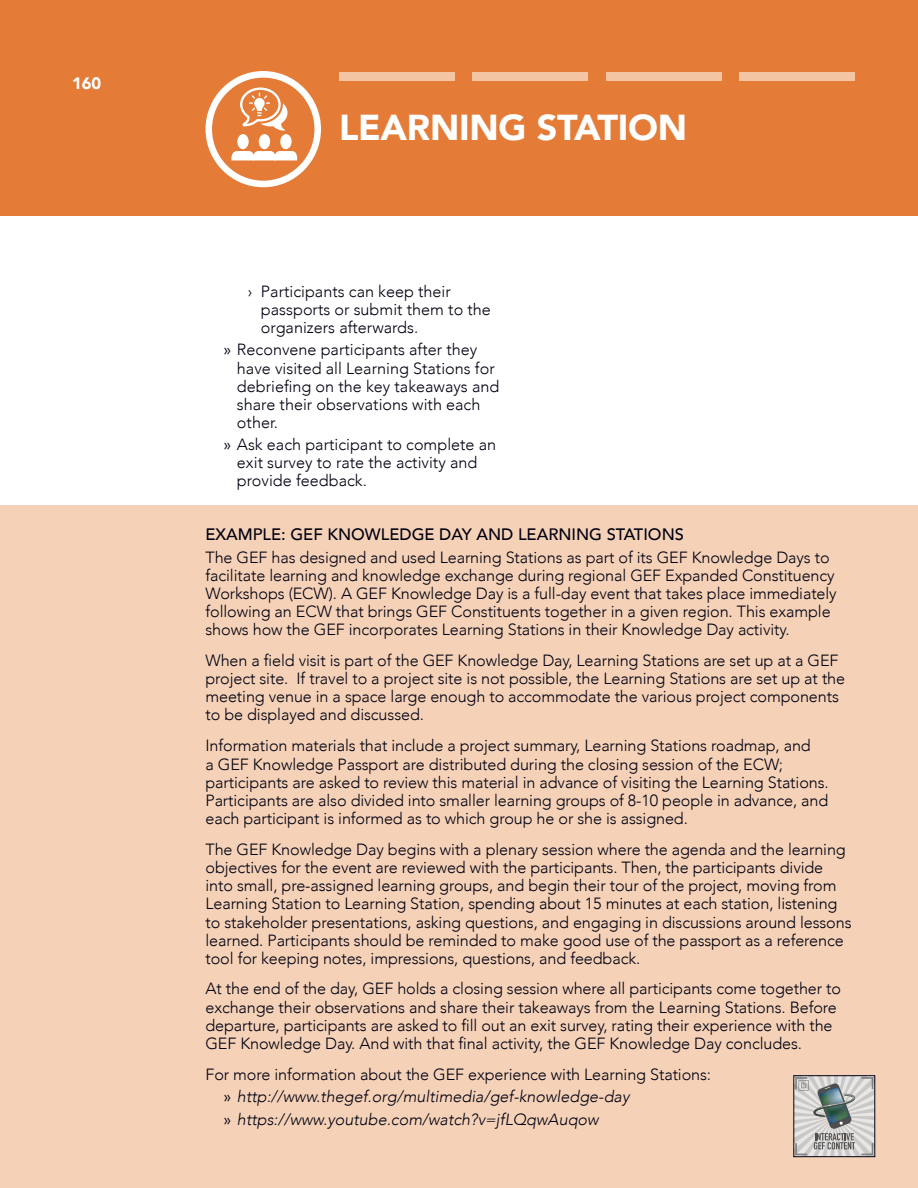
<style>
.page{position:relative;width:918px;height:1188px;background:#fff}
.page>*{position:absolute;margin:0;border:0;box-sizing:border-box;transform-origin:0 0}
.t1{font:900 36px "Avenir";letter-spacing:-.005em;color:#fff}
.t2{font:500 16.5px "Avenir";color:#001}
.t3{font:900 16.5px "Avenir";color:#fff}
.t4{font:300 16.2px/18.1px "Avenir";letter-spacing:-.005em;color:#001}
.t5{font:italic 300 16.2px/22.5px "Avenir";color:#001}
.s1{font-weight:400}
.s2{font-style:normal}
.s3{font-weight:400;font-style:normal}
</style>
<div class="page">
<div style="left:0;top:0;width:918px;height:216px;background:#e47c38"></div>
<div style="left:472px;top:72px;width:116px;height:9px;background:#f3c5a3"></div>
<div style="left:339px;top:72px;width:115px;height:9px;background:#f3c5a3"></div>
<div style="left:606px;top:72px;width:116px;height:9px;background:#f3c5a3"></div>
<div style="left:740px;top:72px;width:115px;height:9px;background:#f3c5a3"></div>
<div style="left:0;top:506px;width:918px;height:682px;background:#f5d2b7"></div>
<svg style="left:205px;top:71px;width:116px;height:116px"></svg>
<svg style="left:796px;top:1078px;width:77px;height:77px;background:#b8bab9"></svg>
<p class="t3" style="left:72px;top:69px;width:31px">160</p>
<h1 class="t1" style="left:339px;top:96px;width:350px">LEARNING STATION</h1>
<p class="t4" style="left:261px;top:282px;width:231px;text-indent:-13px">› Participants can keep their passports or submit them to the organizers afterwards.</p>
<p class="t4" style="left:237px;top:341px;width:264px;text-indent:-13px"><span class="s1">»</span> Reconvene participants after they have visited all Learning Stations for debriefing on the key takeaways and share their observations with each other.</p>
<p class="t4" style="left:237px;top:435px;width:261px;text-indent:-13px"><span class="s1">»</span> Ask each participant to complete an exit survey to rate the activity and provide feedback.</p>
<p class="t2" style="left:206px;top:520px;width:480px">EXAMPLE: GEF KNOWLEDGE DAY AND LEARNING STATIONS</p>
<p class="t4" style="left:206px;top:548px;width:633px">The GEF has designed and used Learning Stations as part of its GEF Knowledge Days to facilitate learning and knowledge exchange during regional GEF Expanded Constituency Workshops (ECW). A GEF Knowledge Day is a full-day event that takes place immediately following an ECW that brings GEF Constituents together in a given region. This example shows how the GEF incorporates Learning Stations in their Knowledge Day activity.</p>
<p class="t4" style="left:206px;top:651px;width:641px">When a field visit is part of the GEF Knowledge Day, Learning Stations are set up at a GEF project site. If travel to a project site is not possible, the Learning Stations are set up at the meeting venue in a space large enough to accommodate the various project components to be displayed and discussed.</p>
<p class="t4" style="left:206px;top:737px;width:625px">Information materials that include a project summary, Learning Stations roadmap, and<br>a GEF Knowledge Passport are distributed during the closing session of the ECW; participants are asked to review this material in advance of visiting the Learning Stations.<br>Participants are also divided into smaller learning groups of 8-10 people in advance, and each participant is informed as to which group he or she is assigned.</p>
<p class="t4" style="left:206px;top:840px;width:648px">The GEF Knowledge Day begins with a plenary session where the agenda and the learning objectives for the event are reviewed with the participants. Then, the participants divide into small, pre-assigned learning groups, and begin their tour of the project, moving from Learning Station to Learning Station, spending about 15 minutes at each station, listening to stakeholder presentations, asking questions, and engaging in discussions around lessons learned. Participants should be reminded to make good use of the passport as a reference tool for keeping notes, impressions, questions, and feedback.</p>
<p class="t4" style="left:206px;top:980px;width:637px">At the end of the day, GEF holds a closing session where all participants come together to exchange their observations and share their takeaways from the Learning Stations. Before departure, participants are asked to fill out an exit survey, rating their experience with the GEF Knowledge Day. And with that final activity, the GEF Knowledge Day concludes.</p>
<p class="t5" style="left:223px;top:1063px;width:489px;text-indent:-18px"><span class="s2">For more information about the GEF experience with Learning Stations: </span><span class="s3">»</span> http://www.thegef.org/multimedia/gef-knowledge-day<br><span class="s3">»</span> https://www.youtube.com/watch?v=jfLQqwAuqow</p>
</div>
